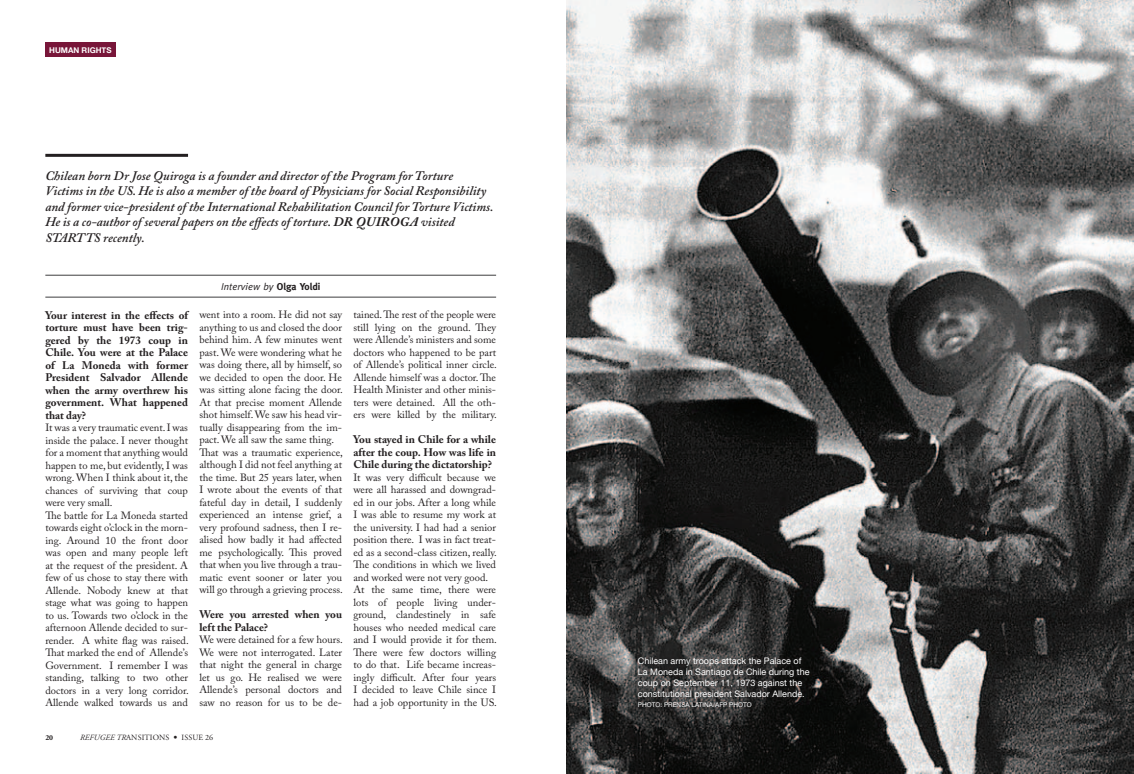
<style>
.page{position:relative;width:1134px;height:774px;background:#fff}
.page>*{position:absolute;margin:0;border:0;box-sizing:border-box;transform-origin:0 0}
.Body_Text{font:italic 600 13px/15.5px "Adobe Caslon Pro";color:#231f20}
.interviews{font:700 11px/12.5px "Adobe Caslon Pro";color:#231f20;text-align:justify}
.interviews-2{font:10.5px/12.5px "Adobe Caslon Pro";color:#231f20;text-align:justify}
.Body_Text-2{font:italic 10px "Meta Plus Normal";color:#231f20}
.t1{font:9px/11px "Helvetica Neue";color:#fff}
.t2{font:8px "Adobe Garamond Pro";letter-spacing:.015em;color:#231f20}
.t3{font:700 7.9px "Helvetica Neue";color:#fff}
.t4{font:700 7.5px "Adobe Garamond Pro";color:#231f20}
.t5{font:6.5px "Helvetica Neue";color:#fff}
.s1{font-weight:700}
.s2{font-family:"Meta";font-weight:700;font-style:normal}
.s3{font-style:italic}
.s4{font-family:"Helvetica Neue";font-weight:300}
</style>
<div class="page">
<img style="left:567px;top:0;width:567px;height:774px">
<div style="left:632px;top:651px;width:183px;height:62px;background:#231f20;opacity:.84"></div>
<hr style="left:45px;top:154px;width:143px;height:3px;background:#231f20">
<hr style="left:45px;top:275px;width:451px;height:1px;background:#3e3e3f">
<hr style="left:45px;top:297px;width:451px;height:1px;background:#3e3e3f">
<div style="left:45px;top:43px;width:71px;height:14px;background:#781639"></div>
<p class="t3" style="left:49px;top:45px;width:64px">HUMAN RIGHTS</p>
<p class="Body_Text" style="left:45px;top:168px;width:450px">Chilean born Dr Jose Quiroga is a founder and director of the Program for Torture Victims in the US. He is also a member of the board of Physicians for Social Responsibility and former vice-president of the International Rehabilitation Council for Torture Victims.<br>He is a co-author of several papers on the effects of torture. <span class="s1">DR QUIROGA</span> visited STARTTS recently.</p>
<p class="Body_Text-2" style="left:221px;top:281px;width:101px">Interview by <span class="s2">Olga Yoldi</span></p>
<p class="interviews" style="left:45px;top:309px;width:144px">Your interest in the effects of torture must have been trig&shy;gered by the 1973 coup in Chile. You were at the Palace of La Moneda with former President Salvador Allende when the army overthrew his government. What happened that day?</p>
<p class="interviews-2" style="left:45px;top:421px;width:144px">It was a very traumatic event. I was inside the palace. I never thought for a moment that anything would happen to me, but evidently, I was wrong. When I think about it, the chances of surviving that coup were very small.</p>
<p class="interviews-2" style="left:45px;top:509px;width:145px">The battle for La Moneda started towards eight o’clock in the morn&shy;ing. Around 10 the front door was open and many people left at the request of the president. A few of us chose to stay there with Allende. Nobody knew at that stage what was going to happen to us. Towards two o’clock in the afternoon Allende decided to sur&shy;render. A white flag was raised.<br>That marked the end of Allende’s Government. I remember I was standing, talking to two other doctors in a very long corridor.<br>Allende walked towards us and</p>
<p class="interviews-2" style="left:199px;top:308px;width:145px">went into a room. He did not say anything to us and closed the door behind him. A few minutes went past. We were wondering what he was doing there, all by himself, so we decided to open the door. He was sitting alone facing the door.<br>At that precise moment Allende shot himself. We saw his head vir&shy;tually disappearing from the im&shy;pact. We all saw the same thing.</p>
<p class="interviews-2" style="left:199px;top:446px;width:145px">That was a traumatic experience, although I did not feel anything at the time. But 25 years later, when I wrote about the events of that fateful day in detail, I suddenly experienced an intense grief, a very profound sadness, then I re&shy;alised how badly it had affected me psychologically. This proved that when you live through a trau&shy;matic event sooner or later you will go through a grieving process.</p>
<p class="interviews" style="left:199px;top:608px;width:144px">Were you arrested when you left the Palace?</p>
<p class="interviews-2" style="left:199px;top:633px;width:145px">We were detained for a few hours.<br>We were not interrogated. Later that night the general in charge let us go. He realised we were Allende’s personal doctors and saw no reason for us to be de-</p>
<p class="t4" style="left:45px;top:733px;width:9px">20</p>
<p class="t2" style="left:80px;top:733px;width:135px"><span class="s3">REFUGEE TR</span>ANSITIONS <span class="s4">•</span> ISSUE 26</p>
<p class="interviews-2" style="left:353px;top:308px;width:145px">tained. The rest of the people were still lying on the ground. They were Allende’s ministers and some doctors who happened to be part of Allende’s political inner circle.<br>Allende himself was a doctor. The Health Minister and other minis&shy;ters were detained. All the oth&shy;ers were killed by the military.</p>
<p class="interviews" style="left:353px;top:433px;width:144px">You stayed in Chile for a while after the coup. How was life in Chile during the dictatorship?</p>
<p class="interviews-2" style="left:353px;top:471px;width:145px">It was very difficult because we were all harassed and downgrad&shy;ed in our jobs. After a long while I was able to resume my work at the university. I had had a senior position there. I was in fact treat&shy;ed as a second-class citizen, really.<br>The conditions in which we lived and worked were not very good.</p>
<p class="interviews-2" style="left:353px;top:583px;width:145px">At the same time, there were lots of people living under&shy;ground, clandestinely in safe houses who needed medical care and I would provide it for them.<br>There were few doctors willing to do that. Life became increas&shy;ingly difficult. After four years I decided to leave Chile since I had a job opportunity in the US.</p>
<p class="t1" style="left:638px;top:655px;width:173px">Chilean army troops attack the Palace of La Moneda in Santiago de Chile during the coup on September 11, 1973 against the constitutional president Salvador Allende.</p>
<p class="t5" style="left:638px;top:700px;width:115px">PHOTO: PRENSA LATINA/AFP PHOTO</p>
</div>
